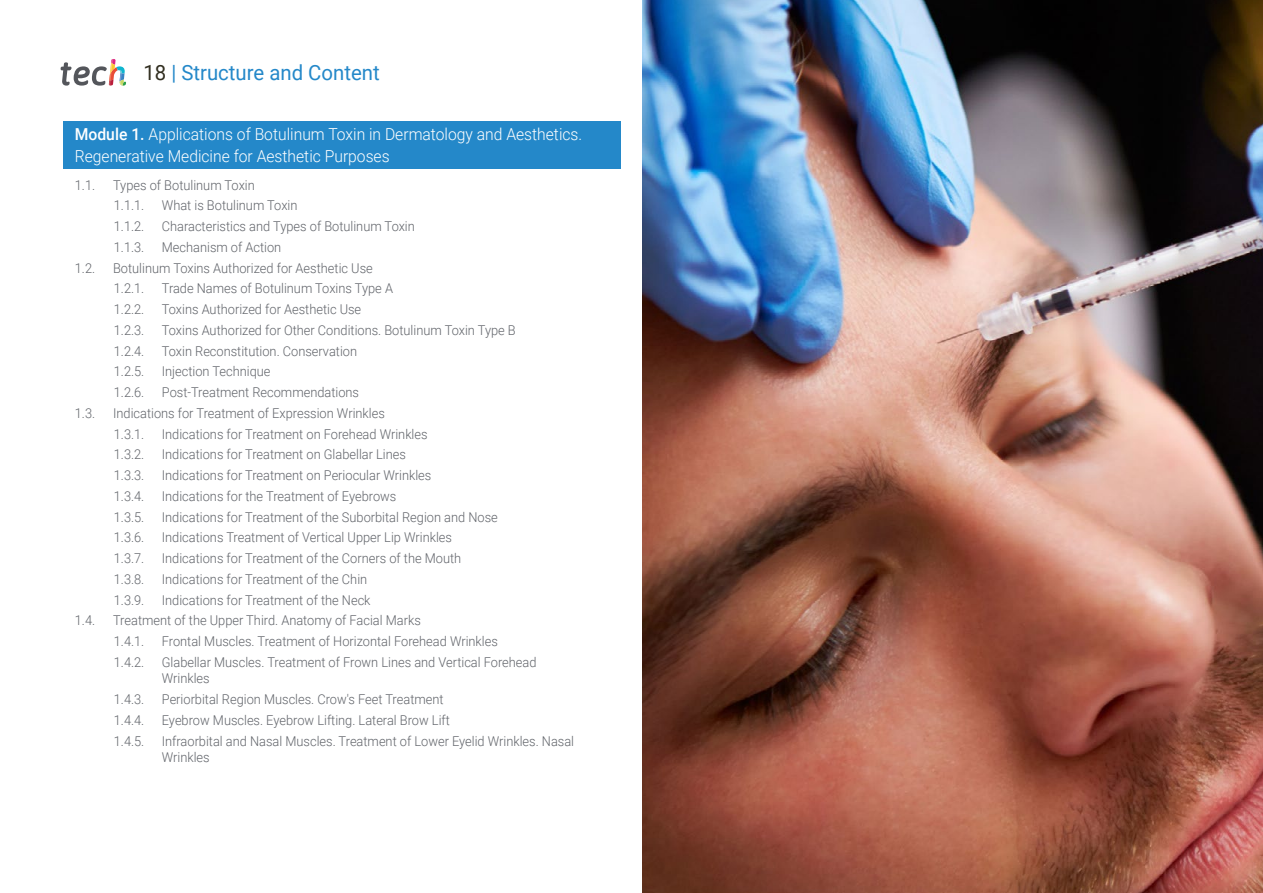
<style>
.page{position:relative;width:1263px;height:893px;background:#fff}
.page>*{position:absolute;margin:0;border:0;box-sizing:border-box;transform-origin:0 0}
.Sección___Pag{font:21px "Roboto";color:#2488c9}
.Nombre_Módulo{font:300 16.5px/22.5px "Roboto";color:#fff;scale:.95 1}
.Temario_Lvl_2{font:300 13.5px/16.5px "Roboto";color:#61646a;scale:.95 1}
.Temario_Lvl_1{font:300 13.5px "Roboto";color:#61646a;scale:.95 1}
.s1{color:#312e20}
.s2{font-weight:500}
</style>
<div class="page">
<svg style="left:61px;top:59px;width:65px;height:27px"></svg>
<div style="left:64px;top:121px;width:557px;height:48px;background:#2488c9"></div>
<img style="left:642px;top:0;width:621px;height:893px">
<p class="Sección___Pag" style="left:144px;top:57px;width:238px"><span class="s1">18</span> | Structure and Content</p>
<p class="Nombre_Módulo" style="left:75px;top:122px;width:536px"><span class="s2">Module 1.</span> Applications of Botulinum Toxin in Dermatology and Aesthetics.<br>Regenerative Medicine for Aesthetic Purposes</p>
<p class="Temario_Lvl_1" style="left:75px;top:175px;width:23px">1.1.</p>
<p class="Temario_Lvl_1" style="left:113px;top:175px;width:151px">Types of Botulinum Toxin</p>
<p class="Temario_Lvl_2" style="left:114px;top:197px;width:34px">1.1.1.</p>
<p class="Temario_Lvl_2" style="left:162px;top:197px;width:144px">What is Botulinum Toxin</p>
<p class="Temario_Lvl_2" style="left:114px;top:218px;width:34px">1.1.2.</p>
<p class="Temario_Lvl_2" style="left:162px;top:218px;width:268px">Characteristics and Types of Botulinum Toxin</p>
<p class="Temario_Lvl_2" style="left:114px;top:238px;width:34px">1.1.3.</p>
<p class="Temario_Lvl_2" style="left:162px;top:238px;width:127px">Mechanism of Action</p>
<p class="Temario_Lvl_1" style="left:75px;top:258px;width:23px">1.2.</p>
<p class="Temario_Lvl_1" style="left:113px;top:258px;width:275px">Botulinum Toxins Authorized for Aesthetic Use</p>
<p class="Temario_Lvl_2" style="left:114px;top:280px;width:34px">1.2.1.</p>
<p class="Temario_Lvl_2" style="left:162px;top:280px;width:245px">Trade Names of Botulinum Toxins Type A</p>
<p class="Temario_Lvl_2" style="left:114px;top:301px;width:34px">1.2.2.</p>
<p class="Temario_Lvl_2" style="left:162px;top:301px;width:211px">Toxins Authorized for Aesthetic Use</p>
<p class="Temario_Lvl_2" style="left:114px;top:321px;width:34px">1.2.3.</p>
<p class="Temario_Lvl_2" style="left:162px;top:321px;width:374px">Toxins Authorized for Other Conditions. Botulinum Toxin Type B</p>
<p class="Temario_Lvl_2" style="left:114px;top:342px;width:34px">1.2.4.</p>
<p class="Temario_Lvl_2" style="left:162px;top:342px;width:207px">Toxin Reconstitution. Conservation</p>
<p class="Temario_Lvl_2" style="left:114px;top:363px;width:34px">1.2.5.</p>
<p class="Temario_Lvl_2" style="left:162px;top:363px;width:116px">Injection Technique</p>
<p class="Temario_Lvl_2" style="left:114px;top:384px;width:34px">1.2.6.</p>
<p class="Temario_Lvl_2" style="left:162px;top:384px;width:209px">Post-Treatment Recommendations</p>
<p class="Temario_Lvl_1" style="left:75px;top:404px;width:23px">1.3.</p>
<p class="Temario_Lvl_1" style="left:113px;top:404px;width:288px">Indications for Treatment of Expression Wrinkles</p>
<p class="Temario_Lvl_2" style="left:114px;top:425px;width:34px">1.3.1.</p>
<p class="Temario_Lvl_2" style="left:162px;top:425px;width:281px">Indications for Treatment on Forehead Wrinkles</p>
<p class="Temario_Lvl_2" style="left:114px;top:446px;width:34px">1.3.2.</p>
<p class="Temario_Lvl_2" style="left:162px;top:446px;width:258px">Indications for Treatment on Glabellar Lines</p>
<p class="Temario_Lvl_2" style="left:114px;top:467px;width:34px">1.3.3.</p>
<p class="Temario_Lvl_2" style="left:162px;top:467px;width:285px">Indications for Treatment on Periocular Wrinkles</p>
<p class="Temario_Lvl_2" style="left:114px;top:487px;width:34px">1.3.4.</p>
<p class="Temario_Lvl_2" style="left:162px;top:487px;width:248px">Indications for the Treatment of Eyebrows</p>
<p class="Temario_Lvl_2" style="left:114px;top:508px;width:34px">1.3.5.</p>
<p class="Temario_Lvl_2" style="left:162px;top:508px;width:355px">Indications for Treatment of the Suborbital Region and Nose</p>
<p class="Temario_Lvl_2" style="left:114px;top:529px;width:34px">1.3.6.</p>
<p class="Temario_Lvl_2" style="left:162px;top:529px;width:307px">Indications Treatment of Vertical Upper Lip Wrinkles</p>
<p class="Temario_Lvl_2" style="left:114px;top:550px;width:34px">1.3.7.</p>
<p class="Temario_Lvl_2" style="left:162px;top:550px;width:317px">Indications for Treatment of the Corners of the Mouth</p>
<p class="Temario_Lvl_2" style="left:114px;top:570px;width:34px">1.3.8.</p>
<p class="Temario_Lvl_2" style="left:162px;top:570px;width:218px">Indications for Treatment of the Chin</p>
<p class="Temario_Lvl_2" style="left:114px;top:591px;width:34px">1.3.9.</p>
<p class="Temario_Lvl_2" style="left:162px;top:591px;width:221px">Indications for Treatment of the Neck</p>
<p class="Temario_Lvl_1" style="left:75px;top:611px;width:23px">1.4.</p>
<p class="Temario_Lvl_1" style="left:113px;top:611px;width:325px">Treatment of the Upper Third. Anatomy of Facial Marks</p>
<p class="Temario_Lvl_2" style="left:114px;top:633px;width:34px">1.4.1.</p>
<p class="Temario_Lvl_2" style="left:162px;top:633px;width:355px">Frontal Muscles. Treatment of Horizontal Forehead Wrinkles</p>
<p class="Temario_Lvl_2" style="left:114px;top:653px;width:34px">1.4.2.</p>
<p class="Temario_Lvl_2" style="left:162px;top:653px;width:396px">Glabellar Muscles. Treatment of Frown Lines and Vertical Forehead<br>Wrinkles</p>
<p class="Temario_Lvl_2" style="left:114px;top:691px;width:34px">1.4.3.</p>
<p class="Temario_Lvl_2" style="left:162px;top:691px;width:298px">Periorbital Region Muscles. Crow's Feet Treatment</p>
<p class="Temario_Lvl_2" style="left:114px;top:711px;width:34px">1.4.4.</p>
<p class="Temario_Lvl_2" style="left:162px;top:711px;width:305px">Eyebrow Muscles. Eyebrow Lifting. Lateral Brow Lift</p>
<p class="Temario_Lvl_2" style="left:114px;top:732px;width:34px">1.4.5.</p>
<p class="Temario_Lvl_2" style="left:162px;top:732px;width:435px">Infraorbital and Nasal Muscles. Treatment of Lower Eyelid Wrinkles. Nasal<br>Wrinkles</p>
</div>
